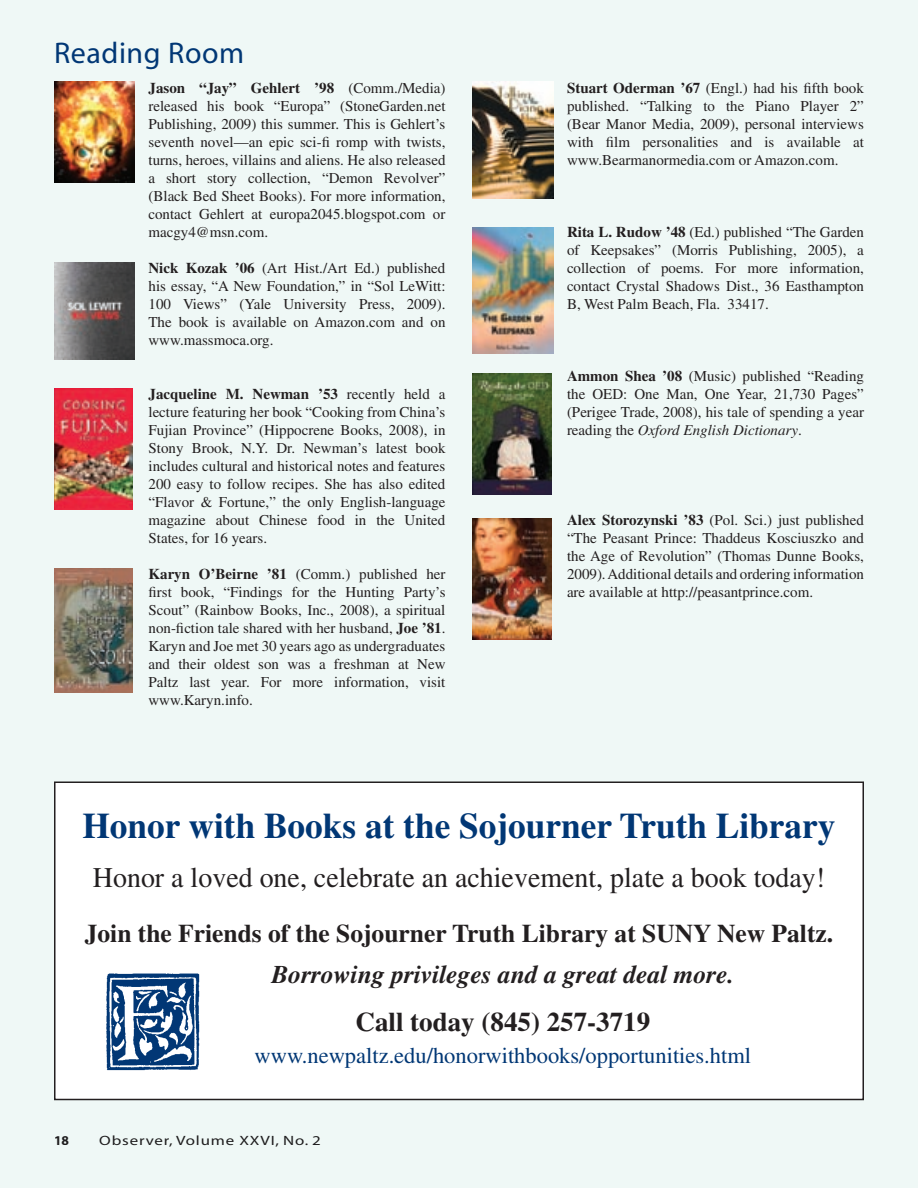
<style>
.page{position:relative;width:918px;height:1188px;background:#eff8f6}
.page>*{position:absolute;margin:0;border:0;box-sizing:border-box;transform-origin:0 0}
.t1{font:700 36px "Times";color:#013775}
.t2{font:30px "Myriad";letter-spacing:.02em;color:#013775}
.t3{font:28.5px "Times";color:#231f20}
.t4{font:700 27px "Times";color:#231f20}
.t5{font:700 25.5px "Times";color:#231f20}
.t6{font:italic 700 25.5px "Times";color:#231f20}
.t7{font:22.5px "Times";color:#013775}
.t8{font:15px/18px "Times";color:#231f20;text-align:justify}
.t9{font:13.5px "Myriad";letter-spacing:.05em;color:#1e1d1e;scale:1.25 1}
.t10{font:700 13.5px "Myriad";color:#1e1d1e}
.s1{font-weight:700}
.s2{font-style:italic}
</style>
<div class="page">
<div style="left:55px;top:1136px;width:14px;height:9px;background:#eff8f6"></div>
<div style="left:100px;top:1135px;width:220px;height:11px;background:#eff8f6"></div>
<div style="left:55px;top:782px;width:808px;height:317px;background:#fff"></div>
<hr style="left:54px;top:782px;width:2px;height:317px;background:#231f20">
<hr style="left:55px;top:1099px;width:808px;height:1px;background:#231f20">
<hr style="left:862px;top:782px;width:2px;height:317px;background:#231f20">
<hr style="left:55px;top:782px;width:808px;height:1px;background:#231f20">
<img style="left:106px;top:973px;width:94px;height:98px">
<img style="left:54px;top:81px;width:80px;height:101px">
<img style="left:54px;top:262px;width:81px;height:97px">
<img style="left:54px;top:389px;width:79px;height:120px">
<img style="left:54px;top:568px;width:79px;height:125px">
<img style="left:472px;top:374px;width:79px;height:120px">
<img style="left:472px;top:518px;width:80px;height:122px">
<img style="left:472px;top:228px;width:81px;height:125px">
<img style="left:472px;top:81px;width:81px;height:117px">
<h2 class="t2" style="left:54px;top:38px;width:192px">Reading Room</h2>
<p class="t8" style="left:148px;top:79px;width:299px"><span class="s1">Jason “Jay” Gehlert ’98</span> (Comm./Media) released his book “Europa” (StoneGarden.net Publishing, 2009) this summer. This is Gehlert’s seventh novel—an epic sci-fi romp with twists, turns, heroes, villains and aliens. He also released a short story collection, “Demon Revolver” (Black Bed Sheet Books). For more information, contact Gehlert at europa2045.blogspot.com or macgy4@msn.com.</p>
<p class="t8" style="left:148px;top:259px;width:299px"><span class="s1">Nick Kozak ’06</span> (Art Hist./Art Ed.) published his essay, “A New Foundation,” in “Sol LeWitt:<br>100 Views” (Yale University Press, 2009).<br>The book is available on Amazon.com and on www.massmoca.org.</p>
<p class="t8" style="left:148px;top:385px;width:299px"><span class="s1">Jacqueline M. Newman ’53</span> recently held a lecture featuring her book “Cooking from China’s Fujian Province” (Hippocrene Books, 2008), in Stony Brook, N.Y. Dr. Newman’s latest book includes cultural and historical notes and features 200 easy to follow recipes. She has also edited “Flavor &amp; Fortune,” the only English-language magazine about Chinese food in the United States, for 16 years.</p>
<p class="t8" style="left:148px;top:565px;width:299px"><span class="s1">Karyn O’Beirne ’81</span> (Comm.) published her first book, “Findings for the Hunting Party’s Scout” (Rainbow Books, Inc., 2008), a spiritual non-fiction tale shared with her husband, <span class="s1">Joe ’81</span>.<br>Karyn and Joe met 30 years ago as undergraduates and their oldest son was a freshman at New Paltz last year. For more information, visit www.Karyn.info.</p>
<p class="t8" style="left:567px;top:79px;width:299px"><span class="s1">Stuart Oderman ’67</span> (Engl.) had his fifth book published. “Talking to the Piano Player 2” (Bear Manor Media, 2009), personal interviews with film personalities and is available at www.Bearmanormedia.com or Amazon.com.</p>
<p class="t8" style="left:567px;top:223px;width:299px"><span class="s1">Rita L. Rudow ’48</span> (Ed.) published “The Garden of Keepsakes” (Morris Publishing, 2005), a collection of poems. For more information, contact Crystal Shadows Dist., 36 Easthampton B, West Palm Beach, Fla. 33417.</p>
<p class="t8" style="left:567px;top:367px;width:299px"><span class="s1">Ammon Shea ’08</span> (Music) published “Reading the OED: One Man, One Year, 21,730 Pages” (Perigee Trade, 2008), his tale of spending a year reading the <span class="s2">Oxford English Dictionary</span>.</p>
<p class="t8" style="left:567px;top:511px;width:299px"><span class="s1">Alex Storozynski ’83</span> (Pol. Sci.) just published “The Peasant Prince: Thaddeus Kosciuszko and the Age of Revolution” (Thomas Dunne Books, 2009). Additional details and ordering information are available at http://peasantprince.com.</p>
<h1 class="t1" style="left:82px;top:804px;width:755px">Honor with Books at the Sojourner Truth Library</h1>
<h3 class="t3" style="left:93px;top:861px;width:734px">Honor a loved one, celebrate an achievement, plate a book today!</h3>
<h3 class="t5" style="left:85px;top:918px;width:750px">Join the Friends of the Sojourner Truth Library at SUNY New Paltz.</h3>
<h3 class="t6" style="left:272px;top:960px;width:464px">Borrowing privileges and a great deal more.</h3>
<h3 class="t4" style="left:356px;top:1005px;width:296px">Call today (845) 257-3719</h3>
<h3 class="t7" style="left:255px;top:1043px;width:498px">www.newpaltz.edu/honorwithbooks/opportunities.html</h3>
<p class="t10" style="left:54px;top:1133px;width:16px">18</p>
<p class="t9" style="left:99px;top:1133px;width:179px">Observer, Volume XXVI, No. 2</p>
</div>
